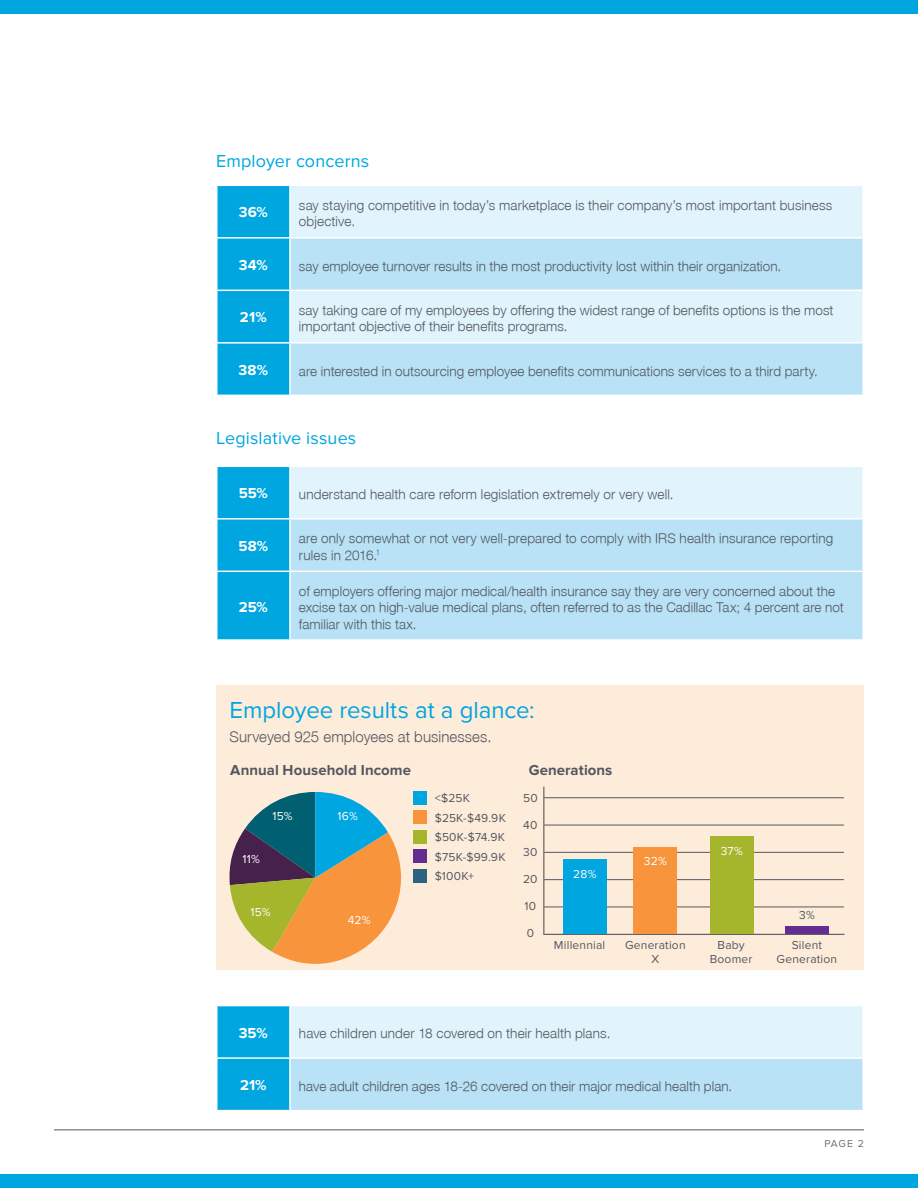
<style>
.page{position:relative;width:918px;height:1188px;background:#fff}
.page>*{position:absolute;margin:0;border:0;box-sizing:border-box;transform-origin:0 0}
.SECTION_HEADERS{font:24px "Proxima Nova";letter-spacing:-.005em;color:#00a6e0}
.SECTION_HEADERS-2{font:18px "Proxima Nova";letter-spacing:.01em;color:#00a6e0}
.STD_BODY_COPY{font:300 15px "Helvetica Neue";letter-spacing:.005em;color:#535860}
.STD_BODY_COPY-2{font:700 15px "Proxima Nova";letter-spacing:.005em;color:#535860}
.t1{font:700 15px "Proxima Nova";letter-spacing:.005em;color:#fff}
.STD_BODY_COPY-3{font:300 13.5px/16.5px "Helvetica Neue";letter-spacing:.005em;color:#535860}
.STD_BODY_COPY-4{font:12px/13.5px "Proxima Nova";letter-spacing:.015em;color:#535860;text-align:center}
.STD_BULLETS{font:12px "Proxima Nova";letter-spacing:.025em;color:#fff}
.STD_BULLETS-2{font:12px "Proxima Nova";letter-spacing:.03em;color:#535860}
.t2{font:10.5px "Proxima Nova";color:#6d727a}
</style>
<div class="page">
<hr style="left:54px;top:1130px;width:810px;height:1px;background:#57585a">
<div style="left:0;top:1174px;width:918px;height:14px;background:#00a6e0"></div>
<div style="left:0;top:0;width:918px;height:14px;background:#00a6e0"></div>
<div style="left:218px;top:186px;width:71px;height:209px;background:#00a6e0"></div>
<div style="left:291px;top:186px;width:571px;height:51px;background:#e1f3fb"></div>
<svg style="left:291px;top:239px;width:571px;height:156px;fill:#b9e2f6"></svg>
<hr style="left:216px;top:237px;width:74px;height:2px;background:#fff">
<hr style="left:216px;top:290px;width:74px;height:1px;background:#fff">
<hr style="left:290px;top:290px;width:574px;height:1px;background:#fff">
<hr style="left:216px;top:342px;width:74px;height:2px;background:#fff">
<hr style="left:290px;top:342px;width:574px;height:2px;background:#fff">
<div style="left:218px;top:467px;width:71px;height:172px;background:#00a6e0"></div>
<div style="left:290px;top:466px;width:573px;height:53px;background:#e1f3fb"></div>
<div style="left:291px;top:520px;width:571px;height:119px;background:#b9e2f6"></div>
<hr style="left:290px;top:466px;width:574px;height:1px;background:#fff">
<hr style="left:289px;top:467px;width:2px;height:51px;background:#fff">
<hr style="left:862px;top:467px;width:2px;height:51px;background:#fff">
<hr style="left:216px;top:518px;width:74px;height:2px;background:#fff">
<hr style="left:290px;top:518px;width:574px;height:2px;background:#fff">
<hr style="left:216px;top:571px;width:74px;height:1px;background:#fff">
<hr style="left:290px;top:571px;width:574px;height:1px;background:#fff">
<div style="left:216px;top:686px;width:648px;height:284px;background:#feecda"></div>
<hr style="left:543px;top:787px;width:1px;height:148px;background:#535860">
<hr style="left:544px;top:907px;width:300px;height:1px;background:#535860">
<hr style="left:544px;top:879px;width:300px;height:1px;background:#535860">
<hr style="left:544px;top:825px;width:300px;height:1px;background:#535860">
<hr style="left:544px;top:852px;width:300px;height:1px;background:#535860">
<hr style="left:544px;top:797px;width:300px;height:1px;background:#535860">
<hr style="left:544px;top:934px;width:301px;height:1px;background:#535860">
<div style="left:563px;top:860px;width:44px;height:74px;background:#00a6e0"></div>
<div style="left:634px;top:847px;width:43px;height:87px;background:#f7943c"></div>
<div style="left:710px;top:836px;width:44px;height:98px;background:#a5b52c"></div>
<div style="left:785px;top:926px;width:44px;height:8px;background:#632d91"></div>
<div style="left:413px;top:791px;width:13px;height:13px;background:#00a6e0"></div>
<div style="left:413px;top:830px;width:13px;height:13px;background:#a5b52c"></div>
<div style="left:413px;top:869px;width:13px;height:13px;background:#2b627f"></div>
<div style="left:413px;top:810px;width:13px;height:14px;background:#f7943c"></div>
<div style="left:413px;top:849px;width:13px;height:14px;background:#632d91"></div>
<svg style="left:230px;top:792px;width:171px;height:171px"></svg>
<div style="left:218px;top:1006px;width:71px;height:104px;background:#00a6e0"></div>
<div style="left:290px;top:1006px;width:573px;height:52px;background:#e1f3fb"></div>
<div style="left:290px;top:1058px;width:573px;height:53px;background:#b9e2f6"></div>
<hr style="left:289px;top:1006px;width:2px;height:51px;background:#fff">
<hr style="left:862px;top:1006px;width:2px;height:51px;background:#fff">
<hr style="left:216px;top:1057px;width:74px;height:2px;background:#fff">
<hr style="left:290px;top:1057px;width:574px;height:2px;background:#fff">
<hr style="left:289px;top:1059px;width:2px;height:51px;background:#fff">
<hr style="left:862px;top:1059px;width:2px;height:51px;background:#fff">
<hr style="left:290px;top:1110px;width:574px;height:1px;background:#fff">
<p class="SECTION_HEADERS-2" style="left:216px;top:151px;width:155px">Employer concerns</p>
<p class="t1" style="left:239px;top:204px;width:31px">36%</p>
<p class="STD_BODY_COPY-3" style="left:299px;top:196px;width:535px">say staying competitive in today’s marketplace is their company’s most important business objective.</p>
<p class="t1" style="left:239px;top:256px;width:30px">34%</p>
<p class="STD_BODY_COPY-3" style="left:299px;top:257px;width:484px">say employee turnover results in the most productivity lost within their organization.</p>
<p class="t1" style="left:240px;top:309px;width:28px">21%</p>
<p class="STD_BODY_COPY-3" style="left:299px;top:301px;width:536px">say taking care of my employees by offering the widest range of benefits options is the most important objective of their benefits programs.</p>
<p class="t1" style="left:239px;top:361px;width:31px">38%</p>
<p class="STD_BODY_COPY-3" style="left:299px;top:362px;width:521px">are interested in outsourcing employee benefits communications services to a third party.</p>
<p class="SECTION_HEADERS-2" style="left:216px;top:427px;width:142px">Legislative issues</p>
<p class="t1" style="left:239px;top:485px;width:31px">55%</p>
<p class="STD_BODY_COPY-3" style="left:299px;top:486px;width:376px">understand health care reform legislation extremely or very well.</p>
<p class="t1" style="left:239px;top:537px;width:31px">58%</p>
<p class="STD_BODY_COPY-3" style="left:299px;top:530px;width:536px">are only somewhat or not very well-prepared to comply with IRS health insurance reporting rules in 2016.<sup>1</sup></p>
<p class="t1" style="left:239px;top:598px;width:31px">25%</p>
<p class="STD_BODY_COPY-3" style="left:299px;top:582px;width:546px">of employers offering major medical/health insurance say they are very concerned about the excise tax on high-value medical plans, often referred to as the Cadillac Tax; 4 percent are not familiar with this tax.</p>
<p class="SECTION_HEADERS" style="left:230px;top:696px;width:307px">Employee results at a glance:</p>
<p class="STD_BODY_COPY" style="left:230px;top:727px;width:264px">Surveyed 925 employees at businesses.</p>
<p class="STD_BODY_COPY-2" style="left:230px;top:762px;width:182px">Annual Household Income</p>
<p class="STD_BODY_COPY-2" style="left:529px;top:762px;width:85px">Generations</p>
<p class="STD_BULLETS-2" style="left:523px;top:792px;width:16px">50</p>
<p class="STD_BULLETS-2" style="left:523px;top:819px;width:16px">40</p>
<p class="STD_BULLETS-2" style="left:523px;top:846px;width:16px">30</p>
<p class="STD_BULLETS-2" style="left:523px;top:873px;width:16px">20</p>
<p class="STD_BULLETS-2" style="left:524px;top:900px;width:13px">10</p>
<p class="STD_BULLETS-2" style="left:527px;top:927px;width:9px">0</p>
<p class="STD_BODY_COPY-4" style="left:435px;top:792px;width:37px">&lt;$25K</p>
<p class="STD_BODY_COPY-4" style="left:435px;top:811px;width:73px">$25K-$49.9K</p>
<p class="STD_BODY_COPY-4" style="left:435px;top:831px;width:72px">$50K-$74.9K</p>
<p class="STD_BODY_COPY-4" style="left:435px;top:850px;width:72px">$75K-$99.9K</p>
<p class="STD_BODY_COPY-4" style="left:435px;top:870px;width:41px">$100K+</p>
<p class="STD_BULLETS" style="left:272px;top:810px;width:22px">15%</p>
<p class="STD_BULLETS" style="left:337px;top:810px;width:22px">16%</p>
<p class="STD_BULLETS" style="left:242px;top:852px;width:19px">11%</p>
<p class="STD_BULLETS" style="left:573px;top:867px;width:25px">28%</p>
<p class="STD_BULLETS" style="left:250px;top:905px;width:22px">15%</p>
<p class="STD_BULLETS" style="left:348px;top:913px;width:24px">42%</p>
<p class="STD_BULLETS" style="left:644px;top:854px;width:24px">32%</p>
<p class="STD_BODY_COPY-4" style="left:554px;top:938px;width:53px">Millennial</p>
<p class="STD_BODY_COPY-4" style="left:625px;top:938px;width:62px">Generation</p>
<p class="STD_BODY_COPY-4" style="left:651px;top:952px;width:9px">X</p>
<p class="STD_BULLETS" style="left:721px;top:844px;width:24px">37%</p>
<p class="STD_BODY_COPY-4" style="left:718px;top:938px;width:29px">Baby</p>
<p class="STD_BODY_COPY-4" style="left:710px;top:952px;width:44px">Boomer</p>
<p class="STD_BULLETS-2" style="left:799px;top:908px;width:17px">3%</p>
<p class="STD_BODY_COPY-4" style="left:777px;top:938px;width:62px">Silent<br>Generation</p>
<p class="t1" style="left:239px;top:1024px;width:31px">35%</p>
<p class="STD_BODY_COPY-3" style="left:299px;top:1025px;width:313px">have children under 18 covered on their health plans.</p>
<p class="t1" style="left:240px;top:1077px;width:28px">21%</p>
<p class="STD_BODY_COPY-3" style="left:299px;top:1078px;width:435px">have adult children ages 18-26 covered on their major medical health plan.</p>
<p class="t2" style="left:825px;top:1137px;width:41px">PAGE 2</p>
</div>
